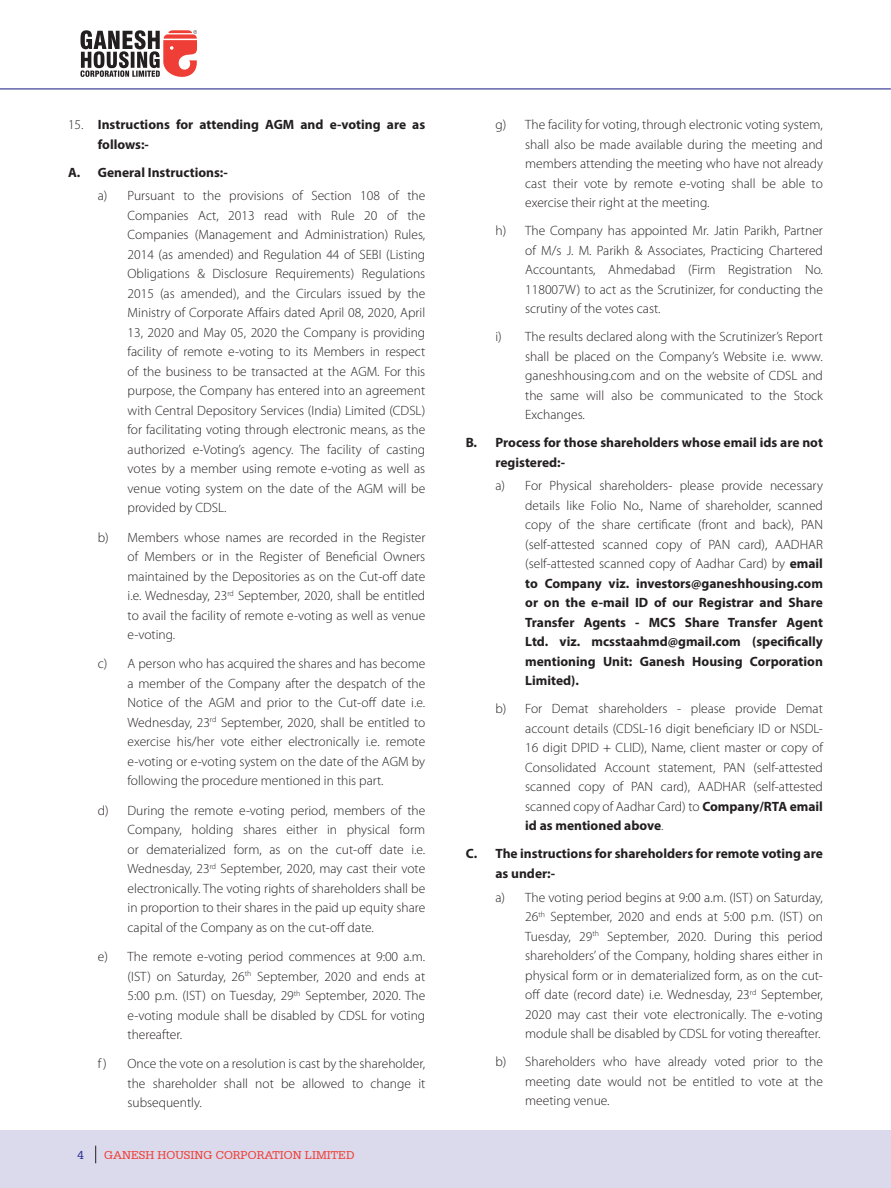
<style>
.page{position:relative;width:891px;height:1188px;background:#fff}
.page>*{position:absolute;margin:0;border:0;box-sizing:border-box;transform-origin:0 0}
.Bullet_22{font:300 13.5px/19.5px "Myriad Pro";color:#231f20;text-align:justify}
.H22{font:700 13.5px/19.5px "Myriad Pro";color:#231f20}
.Bullet_11{font:700 13.5px/19.5px "Myriad Pro";color:#231f20}
.t1{font:12px "Serifa BT";color:#ee3e35}
.t2{font:12px "Serifa BT";color:#2e3092}
.s1{font-weight:300}
.s2{font-weight:700}
</style>
<div class="page">
<div style="left:0;top:1131px;width:891px;height:57px;background:#dbd9ec"></div>
<hr style="left:0;top:88px;width:891px;height:1px;background:#2e3092">
<svg style="left:95px;top:1146px;width:1px;height:17px"></svg>
<svg style="left:80px;top:30px;width:117px;height:47px"></svg>
<p class="Bullet_11" style="left:98px;top:114px;width:329px;text-indent:-30px"><span class="s1">15.</span> Instructions for attending AGM and e-voting are as follows:-</p>
<p class="H22" style="left:68px;top:162px;width:161px">A. General Instructions:-</p>
<p class="Bullet_22" style="left:128px;top:186px;width:299px;text-indent:-30px">a) Pursuant to the provisions of Section 108 of the Companies Act, 2013 read with Rule 20 of the Companies (Management and Administration) Rules, 2014 (as amended) and Regulation 44 of SEBI (Listing Obligations &amp; Disclosure Requirements) Regulations 2015 (as amended), and the Circulars issued by the Ministry of Corporate Affairs dated April 08, 2020, April 13, 2020 and May 05, 2020 the Company is providing facility of remote e-voting to its Members in respect of the business to be transacted at the AGM. For this purpose, the Company has entered into an agreement with Central Depository Services (India) Limited (CDSL) for facilitating voting through electronic means, as the authorized e-Voting’s agency. The facility of casting votes by a member using remote e-voting as well as venue voting system on the date of the AGM will be provided by CDSL.</p>
<p class="Bullet_22" style="left:128px;top:528px;width:299px;text-indent:-30px">b) Members whose names are recorded in the Register of Members or in the Register of Beneficial Owners maintained by the Depositories as on the Cut-off date i.e. Wednesday, 23<sup>rd</sup> September, 2020, shall be entitled to avail the facility of remote e-voting as well as venue e-voting.</p>
<p class="Bullet_22" style="left:128px;top:654px;width:299px;text-indent:-30px">c) A person who has acquired the shares and has become a member of the Company after the despatch of the Notice of the AGM and prior to the Cut-off date i.e.<br>Wednesday, 23<sup>rd</sup> September, 2020, shall be entitled to exercise his/her vote either electronically i.e. remote e-voting or e-voting system on the date of the AGM by following the procedure mentioned in this part.</p>
<p class="Bullet_22" style="left:128px;top:801px;width:299px;text-indent:-30px">d) During the remote e-voting period, members of the Company, holding shares either in physical form or dematerialized form, as on the cut-off date i.e.<br>Wednesday, 23<sup>rd</sup> September, 2020, may cast their vote electronically. The voting rights of shareholders shall be in proportion to their shares in the paid up equity share capital of the Company as on the cut-off date.</p>
<p class="Bullet_22" style="left:128px;top:947px;width:299px;text-indent:-30px">e) The remote e-voting period commences at 9:00 a.m. (IST) on Saturday, 26<sup>th</sup> September, 2020 and ends at 5:00 p.m. (IST) on Tuesday, 29<sup>th</sup> September, 2020. The e-voting module shall be disabled by CDSL for voting thereafter.</p>
<p class="Bullet_22" style="left:128px;top:1054px;width:299px;text-indent:-30px">f ) Once the vote on a resolution is cast by the shareholder, the shareholder shall not be allowed to change it subsequently.</p>
<p class="t2" style="left:78px;top:1148px;width:8px">4</p>
<p class="t1" style="left:104px;top:1148px;width:252px">GANESH HOUSING CORPORATION LIMITED</p>
<p class="Bullet_22" style="left:525px;top:115px;width:299px;text-indent:-30px">g) The facility for voting, through electronic voting system, shall also be made available during the meeting and members attending the meeting who have not already cast their vote by remote e-voting shall be able to exercise their right at the meeting.</p>
<p class="Bullet_22" style="left:525px;top:221px;width:299px;text-indent:-30px">h) The Company has appointed Mr. Jatin Parikh, Partner of M/s J. M. Parikh &amp; Associates, Practicing Chartered Accountants, Ahmedabad (Firm Registration No.<br>118007W) to act as the Scrutinizer, for conducting the scrutiny of the votes cast.</p>
<p class="Bullet_22" style="left:525px;top:327px;width:299px;text-indent:-30px">i) The results declared along with the Scrutinizer’s Report shall be placed on the Company’s Website i.e. www. ganeshhousing.com and on the website of CDSL and the same will also be communicated to the Stock Exchanges.</p>
<p class="H22" style="left:495px;top:432px;width:329px;text-indent:-30px">B. Process for those shareholders whose email ids are not registered:-</p>
<p class="Bullet_22" style="left:525px;top:476px;width:299px;text-indent:-30px">a) For Physical shareholders- please provide necessary details like Folio No., Name of shareholder, scanned copy of the share certificate (front and back), PAN (self-attested scanned copy of PAN card), AADHAR (self-attested scanned copy of Aadhar Card) by <span class="s2">email to Company viz. investors@ganeshhousing.com or on the e-mail ID of our Registrar and Share Transfer Agents - MCS Share Transfer Agent Ltd. viz. mcsstaahmd@gmail.com (specifically mentioning Unit: Ganesh Housing Corporation Limited).</span></p>
<p class="Bullet_22" style="left:525px;top:699px;width:299px;text-indent:-30px">b) For Demat shareholders - please provide Demat account details (CDSL-16 digit beneficiary ID or NSDL-16 digit DPID + CLID), Name, client master or copy of Consolidated Account statement, PAN (self-attested scanned copy of PAN card), AADHAR (self-attested scanned copy of Aadhar Card) to <span class="s2">Company/RTA email id as mentioned above</span>.</p>
<p class="H22" style="left:495px;top:844px;width:329px;text-indent:-30px">C. The instructions for shareholders for remote voting are as under:-</p>
<p class="Bullet_22" style="left:525px;top:888px;width:299px;text-indent:-30px">a) The voting period begins at 9:00 a.m. (IST) on Saturday, 26<sup>th</sup> September, 2020 and ends at 5:00 p.m. (IST) on Tuesday, 29<sup>th</sup> September, 2020. During this period shareholders’ of the Company, holding shares either in physical form or in dematerialized form, as on the cut&shy;off date (record date) i.e. Wednesday, 23<sup>rd</sup> September, 2020 may cast their vote electronically. The e-voting module shall be disabled by CDSL for voting thereafter.</p>
<p class="Bullet_22" style="left:525px;top:1052px;width:299px;text-indent:-30px">b) Shareholders who have already voted prior to the meeting date would not be entitled to vote at the meeting venue.</p>
</div>
